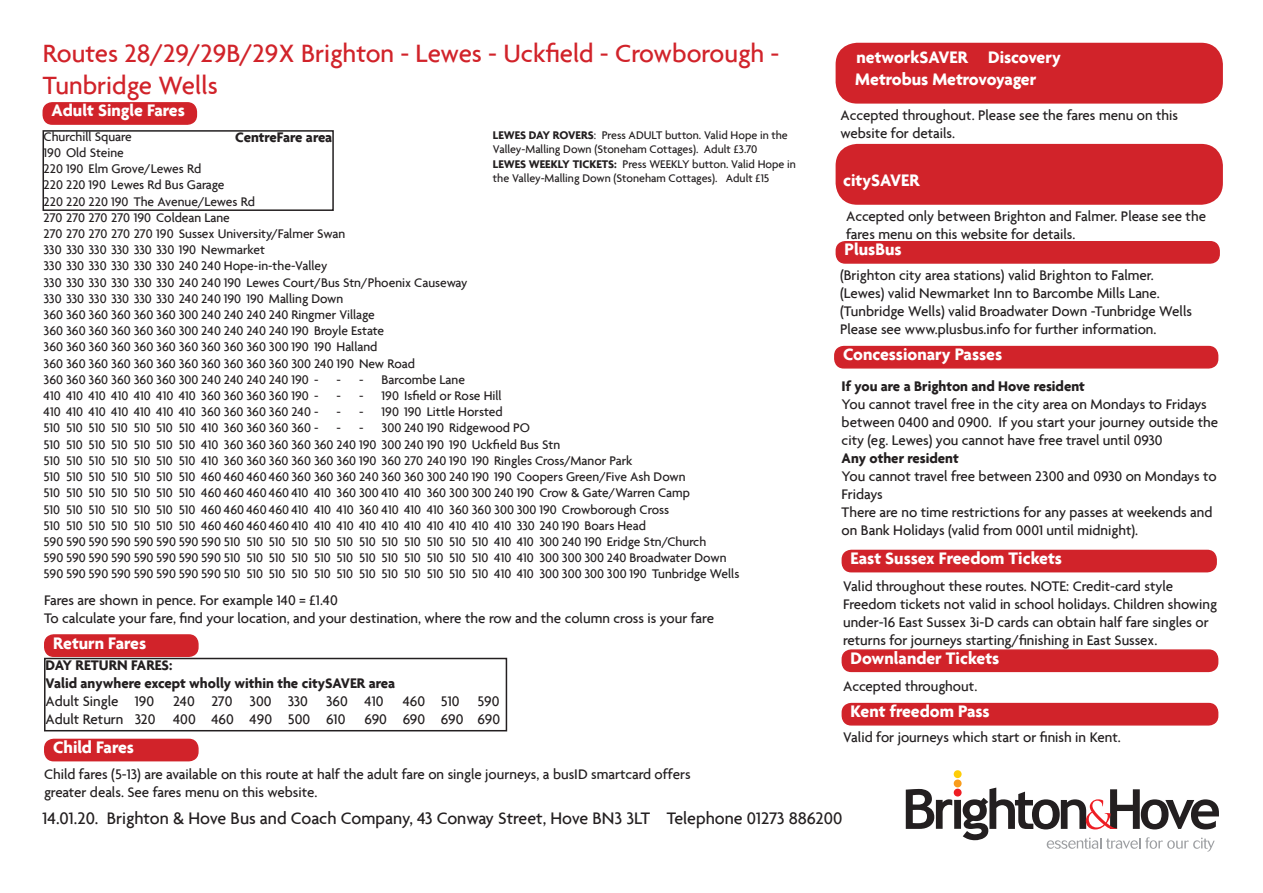
<style>
.page{position:relative;width:1263px;height:893px;background:#fff}
.page>*{position:absolute;margin:0;border:0;box-sizing:border-box;transform-origin:0 0}
.t1{font:500 27px/32.4px "Agenda";color:#d1232a}
.t2{font:700 18px "Agenda";color:#fff}
.t3{font:500 18px "Agenda";color:#231f20}
.t4{font:500 15px/18px "Agenda";color:#231f20}
.t5{font:700 15px "Agenda";color:#231f20}
.t6{font:500 13.5px "Agenda";color:#231f20}
.t7{font:500 12px/14.4px "Agenda";color:#231f20}
.s1{font-weight:700}
</style>
<div class="page">
<div style="left:43px;top:103px;width:153px;height:21px;background:#d1232a;border-radius:9px"></div>
<div style="left:43px;top:102px;width:154px;height:23px;border:2px solid #d1232a;border-radius:9px"></div>
<div style="left:45px;top:635px;width:153px;height:21px;background:#d1232a;border-radius:9px"></div>
<div style="left:44px;top:634px;width:155px;height:23px;border:2px solid #d1232a;border-radius:9px"></div>
<div style="left:45px;top:739px;width:153px;height:22px;background:#d1232a;border-radius:9px"></div>
<div style="left:44px;top:739px;width:155px;height:22px;border:2px solid #d1232a;border-radius:9px"></div>
<svg style="left:906px;top:770px;width:313px;height:82px"></svg>
<div style="left:836px;top:242px;width:383px;height:21px;background:#d1232a;border-radius:9px"></div>
<div style="left:835px;top:241px;width:385px;height:23px;border:2px solid #d1232a;border-radius:9px"></div>
<div style="left:835px;top:347px;width:383px;height:21px;background:#d1232a;border-radius:9px"></div>
<div style="left:834px;top:346px;width:384px;height:23px;border:2px solid #d1232a;border-radius:9px"></div>
<div style="left:842px;top:550px;width:374px;height:22px;background:#d1232a;border-radius:9px"></div>
<div style="left:841px;top:550px;width:376px;height:22px;border:2px solid #d1232a;border-radius:9px"></div>
<div style="left:842px;top:650px;width:376px;height:21px;background:#d1232a;border-radius:9px"></div>
<div style="left:841px;top:649px;width:377px;height:23px;border:2px solid #d1232a;border-radius:9px"></div>
<div style="left:839px;top:46px;width:380px;height:54px;background:#d1232a;border-radius:18px"></div>
<div style="left:835px;top:43px;width:388px;height:61px;border:8px solid #d1232a;border-radius:18px"></div>
<div style="left:839px;top:148px;width:380px;height:53px;background:#d1232a;border-radius:18px"></div>
<div style="left:835px;top:144px;width:388px;height:61px;border:8px solid #d1232a;border-radius:18px"></div>
<div style="left:842px;top:704px;width:376px;height:21px;background:#d1232a;border-radius:9px"></div>
<div style="left:841px;top:703px;width:377px;height:23px;border:2px solid #d1232a;border-radius:9px"></div>
<div style="left:44px;top:658px;width:463px;height:73px;border:2px solid #231f20"></div>
<div style="left:43px;top:130px;width:291px;height:81px;border:2px solid #231f20"></div>
<p class="t1" style="left:43px;top:36px;width:738px">Routes 28/29/29B/29X Brighton - Lewes - Uckfield - Crowborough -<br>Tunbridge Wells</p>
<p class="t2" style="left:52px;top:100px;width:135px">Adult Single Fares</p>
<p class="t7" style="left:493px;top:127px;width:296px"><span class="s1">LEWES DAY ROVERS</span>: Press ADULT button. Valid Hope in the<br>Valley-Malling Down (Stoneham Cottages). Adult £3.70</p>
<p class="t7" style="left:493px;top:156px;width:304px"><span class="s1">LEWES WEEKLY TICKETS:</span> Press WEEKLY button. Valid Hope in the Valley-Malling Down (Stoneham Cottages). Adult £15</p>
<p class="t6" style="left:44px;top:128px;width:90px">Churchill Square</p>
<p class="t6" style="left:44px;top:145px;width:82px">190 Old Steine</p>
<p class="t6" style="left:44px;top:161px;width:159px">220 190 Elm Grove/Lewes Rd</p>
<p class="t6" style="left:44px;top:177px;width:182px">220 220 190 Lewes Rd Bus Garage</p>
<p class="t6" style="left:44px;top:193px;width:213px">220 220 220 190 The Avenue/Lewes Rd</p>
<p class="t6" style="left:44px;top:209px;width:188px">270 270 270 270 190 Coldean Lane</p>
<p class="t6" style="left:44px;top:226px;width:303px">270 270 270 270 270 190 Sussex University/Falmer Swan</p>
<p class="t6" style="left:44px;top:242px;width:223px">330 330 330 330 330 330 190 Newmarket</p>
<p class="t6" style="left:44px;top:258px;width:285px">330 330 330 330 330 330 240 240 Hope-in-the-Valley</p>
<p class="t6" style="left:44px;top:274px;width:425px">330 330 330 330 330 330 240 240 190 Lewes Court/Bus Stn/Phoenix Causeway</p>
<p class="t6" style="left:44px;top:290px;width:301px">330 330 330 330 330 330 240 240 190 190 Malling Down</p>
<p class="t6" style="left:44px;top:307px;width:333px">360 360 360 360 360 360 300 240 240 240 240 Ringmer Village</p>
<p class="t6" style="left:44px;top:323px;width:342px">360 360 360 360 360 360 300 240 240 240 240 190 Broyle Estate</p>
<p class="t6" style="left:44px;top:339px;width:335px">360 360 360 360 360 360 360 360 360 360 300 190 190 Halland</p>
<p class="t6" style="left:44px;top:355px;width:373px">360 360 360 360 360 360 360 360 360 360 360 300 240 190 New Road</p>
<p class="t6" style="left:44px;top:371px;width:276px">360 360 360 360 360 360 300 240 240 240 240 190 -</p>
<p class="t6" style="left:336px;top:371px;width:28px">- -</p>
<p class="t6" style="left:382px;top:371px;width:85px">Barcombe Lane</p>
<p class="t6" style="left:44px;top:388px;width:276px">410 410 410 410 410 410 410 360 360 360 360 190 -</p>
<p class="t6" style="left:336px;top:388px;width:28px">- -</p>
<p class="t6" style="left:382px;top:388px;width:122px">190 Isfield or Rose Hill</p>
<p class="t6" style="left:44px;top:404px;width:276px">410 410 410 410 410 410 410 360 360 360 360 240 -</p>
<p class="t6" style="left:336px;top:404px;width:28px">- -</p>
<p class="t6" style="left:382px;top:404px;width:123px">190 190 Little Horsted</p>
<p class="t6" style="left:44px;top:420px;width:276px">510 510 510 510 510 510 510 410 360 360 360 360 -</p>
<p class="t6" style="left:336px;top:420px;width:28px">- -</p>
<p class="t6" style="left:382px;top:420px;width:150px">300 240 190 Ridgewood PO</p>
<p class="t6" style="left:44px;top:436px;width:518px">510 510 510 510 510 510 510 410 360 360 360 360 360 240 190 300 240 190 190 Uckfield Bus Stn</p>
<p class="t6" style="left:44px;top:452px;width:590px">510 510 510 510 510 510 510 410 360 360 360 360 360 360 190 360 270 240 190 190 Ringles Cross/Manor Park</p>
<p class="t6" style="left:44px;top:469px;width:643px">510 510 510 510 510 510 510 460 460 460 460 360 360 360 240 360 360 300 240 190 190 Coopers Green/Five Ash Down</p>
<p class="t6" style="left:44px;top:485px;width:648px">510 510 510 510 510 510 510 460 460 460 460 410 410 360 300 410 410 360 300 300 240 190 Crow &amp; Gate/Warren Camp</p>
<p class="t6" style="left:44px;top:501px;width:627px">510 510 510 510 510 510 510 460 460 460 460 410 410 410 360 410 410 410 360 360 300 300 190 Crowborough Cross</p>
<p class="t6" style="left:44px;top:517px;width:604px">510 510 510 510 510 510 510 460 460 460 460 410 410 410 410 410 410 410 410 410 410 330 240 190 Boars Head</p>
<p class="t6" style="left:44px;top:533px;width:664px">590 590 590 590 590 590 590 590 510 510 510 510 510 510 510 510 510 510 510 510 410 410 300 240 190 Eridge Stn/Church</p>
<p class="t6" style="left:44px;top:550px;width:684px">590 590 590 590 590 590 590 590 510 510 510 510 510 510 510 510 510 510 510 510 410 410 300 300 300 240 Broadwater Down</p>
<p class="t6" style="left:44px;top:566px;width:697px">590 590 590 590 590 590 590 590 510 510 510 510 510 510 510 510 510 510 510 510 410 410 300 300 300 300 190 Tunbridge Wells</p>
<p class="t5" style="left:235px;top:128px;width:99px">CentreFare area</p>
<p class="t4" style="left:44px;top:591px;width:295px">Fares are shown in pence. For example 140 = £1.40</p>
<p class="t4" style="left:44px;top:609px;width:671px">To calculate your fare, find your location, and your destination, where the row and the column cross is your fare</p>
<p class="t2" style="left:53px;top:632px;width:95px">Return Fares</p>
<p class="t5" style="left:46px;top:656px;width:128px">DAY RETURN FARES:</p>
<p class="t5" style="left:46px;top:674px;width:351px">Valid anywhere except wholly within the citySAVER area</p>
<p class="t4" style="left:46px;top:692px;width:110px">Adult Single 190</p>
<p class="t4" style="left:173px;top:692px;width:212px">240 270 300 330 360 410</p>
<p class="t4" style="left:403px;top:692px;width:98px">460 510 590</p>
<p class="t4" style="left:46px;top:710px;width:301px">Adult Return 320 400 460 490 500 610</p>
<p class="t4" style="left:364px;top:710px;width:137px">690 690 690 690</p>
<p class="t2" style="left:856px;top:46px;width:206px">networkSAVER Discovery</p>
<p class="t2" style="left:855px;top:68px;width:183px">Metrobus Metrovoyager</p>
<p class="t4" style="left:840px;top:105px;width:339px">Accepted throughout. Please see the fares menu on this website for details.</p>
<p class="t2" style="left:843px;top:169px;width:78px">citySAVER</p>
<p class="t4" style="left:846px;top:206px;width:361px">Accepted only between Brighton and Falmer. Please see the fares menu on this website for details.</p>
<p class="t2" style="left:844px;top:239px;width:59px">PlusBus</p>
<p class="t4" style="left:840px;top:266px;width:315px">(Brighton city area stations) valid Brighton to Falmer.</p>
<p class="t4" style="left:840px;top:284px;width:321px">(Lewes) valid Newmarket Inn to Barcombe Mills Lane.</p>
<p class="t4" style="left:840px;top:302px;width:354px">(Tunbridge Wells) valid Broadwater Down -Tunbridge Wells</p>
<p class="t4" style="left:840px;top:320px;width:318px">Please see www.plusbus.info for further information.</p>
<p class="t2" style="left:843px;top:343px;width:161px">Concessionary Passes</p>
<p class="t5" style="left:841px;top:377px;width:245px">If you are a Brighton and Hove resident</p>
<p class="t4" style="left:841px;top:395px;width:378px">You cannot travel free in the city area on Mondays to Fridays between 0400 and 0900. If you start your journey outside the city (eg. Lewes) you cannot have free travel until 0930</p>
<p class="t5" style="left:841px;top:449px;width:119px">Any other resident</p>
<p class="t4" style="left:841px;top:467px;width:377px">You cannot travel free between 2300 and 0930 on Mondays to<br>Fridays</p>
<p class="t4" style="left:841px;top:503px;width:372px">There are no time restrictions for any passes at weekends and on Bank Holidays (valid from 0001 until midnight).</p>
<p class="t2" style="left:850px;top:547px;width:213px">East Sussex Freedom Tickets</p>
<p class="t4" style="left:843px;top:577px;width:376px">Valid throughout these routes. NOTE: Credit-card style Freedom tickets not valid in school holidays. Children showing under-16 East Sussex 3i-D cards can obtain half fare singles or returns for journeys starting/finishing in East Sussex.</p>
<p class="t2" style="left:850px;top:647px;width:150px">Downlander Tickets</p>
<p class="t4" style="left:843px;top:677px;width:136px">Accepted throughout.</p>
<p class="t2" style="left:850px;top:700px;width:141px">Kent freedom Pass</p>
<p class="t4" style="left:843px;top:728px;width:279px">Valid for journeys which start or finish in Kent.</p>
<p class="t2" style="left:53px;top:736px;width:83px">Child Fares</p>
<p class="t4" style="left:44px;top:765px;width:648px">Child fares (5-13) are available on this route at half the adult fare on single journeys, a busID smartcard offers greater deals. See fares menu on this website.</p>
<p class="t3" style="left:43px;top:807px;width:801px">14.01.20. Brighton &amp; Hove Bus and Coach Company, 43 Conway Street, Hove BN3 3LT Telephone 01273 886200</p>
</div>
